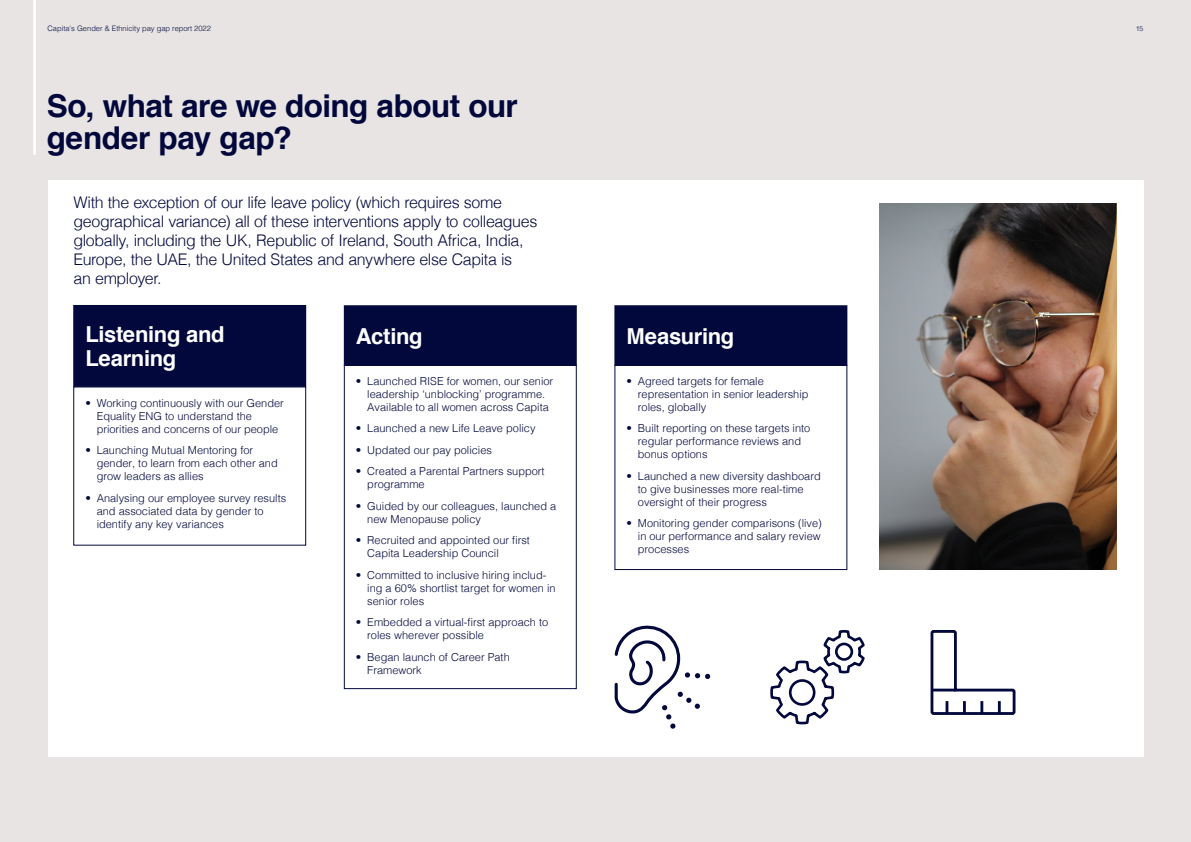
<style>
.page{position:relative;width:1191px;height:842px;background:#e7e4e3}
.page>*{position:absolute;margin:0;border:0;box-sizing:border-box;transform-origin:0 0}
.HEADING_HELV_BLD_31{font:700 31.5px/31.5px "Helvetica";letter-spacing:-.015em;color:#02083c}
.Diagram_Box_Header{font:700 22px/24px "Helvetica";letter-spacing:-.015em;color:#fff}
.BODY_COPY_HELV_10_13{font:300 16px/19px "Helvetica";letter-spacing:-.025em;color:#02083c}
.STATS_NUMBER_HELV_BL{font:300 11px/13px "Helvetica";color:#02083c}
.t1{font:300 7.5px "Helvetica";color:#02083c}
.PAGE_NUMBERS_SNL_HEL{font:300 7px "Helvetica";color:#02083c}
</style>
<div class="page">
<div style="left:48px;top:180px;width:1095px;height:577px;background:#fff"></div>
<img style="left:879px;top:203px;width:237px;height:367px">
<div style="left:74px;top:305px;width:232px;height:81px;background:#02083c"></div>
<div style="left:73px;top:305px;width:233px;height:82px;border:1px solid #02083c"></div>
<div style="left:344px;top:306px;width:232px;height:59px;background:#02083c"></div>
<div style="left:344px;top:305px;width:232px;height:61px;border:1px solid #02083c"></div>
<div style="left:344px;top:365px;width:232px;height:324px;border:1px solid #02083c"></div>
<div style="left:615px;top:306px;width:232px;height:59px;background:#02083c"></div>
<div style="left:614px;top:305px;width:233px;height:61px;border:1px solid #02083c"></div>
<div style="left:614px;top:365px;width:233px;height:205px;border:1px solid #02083c"></div>
<svg style="left:614px;top:625px;width:96px;height:104px"></svg>
<svg style="left:770px;top:630px;width:95px;height:95px"></svg>
<svg style="left:930px;top:630px;width:86px;height:85px"></svg>
<hr style="left:931px;top:689px;width:24px;height:2px;background:#02083c">
<hr style="left:33px;top:0;width:3px;height:154px;background:#fff">
<p class="t1" style="left:48px;top:22px;width:165px">Capita’s Gender &amp; Ethnicity pay gap report 2022</p>
<p class="PAGE_NUMBERS_SNL_HEL" style="left:1135px;top:23px;width:9px">15</p>
<h1 class="HEADING_HELV_BLD_31" style="left:47px;top:91px;width:472px">So, what are we doing about our gender pay gap?</h1>
<p class="BODY_COPY_HELV_10_13" style="left:73px;top:192px;width:465px">With the exception of our life leave policy (which requires some geographical variance) all of these interventions apply to colleagues globally, including the UK, Republic of Ireland, South Africa, India, Europe, the UAE, the United States and anywhere else Capita is<br>an employer.</p>
<h3 class="Diagram_Box_Header" style="left:85px;top:323px;width:141px">Listening and<br>Learning</h3>
<p class="STATS_NUMBER_HELV_BL" style="left:97px;top:395px;width:189px;text-indent:-11px">• Working continuously with our Gender<br>Equality ENG to understand the priorities and concerns of our people</p>
<p class="STATS_NUMBER_HELV_BL" style="left:97px;top:443px;width:182px;text-indent:-11px">• Launching Mutual Mentoring for gender, to learn from each other and grow leaders as allies</p>
<p class="STATS_NUMBER_HELV_BL" style="left:97px;top:490px;width:191px;text-indent:-11px">• Analysing our employee survey results and associated data by gender to identify any key variances</p>
<h3 class="Diagram_Box_Header" style="left:356px;top:324px;width:68px">Acting</h3>
<p class="STATS_NUMBER_HELV_BL" style="left:367px;top:374px;width:187px;text-indent:-11px">• Launched RISE for women, our senior leadership ‘unblocking’ programme.<br>Available to all women across Capita</p>
<p class="STATS_NUMBER_HELV_BL" style="left:356px;top:421px;width:181px">• Launched a new Life Leave policy</p>
<p class="STATS_NUMBER_HELV_BL" style="left:356px;top:443px;width:138px">• Updated our pay policies</p>
<p class="STATS_NUMBER_HELV_BL" style="left:367px;top:464px;width:179px;text-indent:-11px">• Created a Parental Partners support programme</p>
<p class="STATS_NUMBER_HELV_BL" style="left:367px;top:499px;width:190px;text-indent:-11px">• Guided by our colleagues, launched a new Menopause policy</p>
<p class="STATS_NUMBER_HELV_BL" style="left:367px;top:533px;width:164px;text-indent:-11px">• Recruited and appointed our first<br>Capita Leadership Council</p>
<p class="STATS_NUMBER_HELV_BL" style="left:367px;top:568px;width:190px;text-indent:-11px">• Committed to inclusive hiring includ&shy;ing a 60% shortlist target for women in senior roles</p>
<p class="STATS_NUMBER_HELV_BL" style="left:367px;top:615px;width:182px;text-indent:-11px">• Embedded a virtual-first approach to roles wherever possible</p>
<p class="STATS_NUMBER_HELV_BL" style="left:367px;top:650px;width:144px;text-indent:-11px">• Began launch of Career Path<br>Framework</p>
<h3 class="Diagram_Box_Header" style="left:626px;top:324px;width:109px">Measuring</h3>
<p class="STATS_NUMBER_HELV_BL" style="left:638px;top:374px;width:172px;text-indent:-11px">• Agreed targets for female representation in senior leadership roles, globally</p>
<p class="STATS_NUMBER_HELV_BL" style="left:638px;top:421px;width:174px;text-indent:-11px">• Built reporting on these targets into regular performance reviews and bonus options</p>
<p class="STATS_NUMBER_HELV_BL" style="left:638px;top:469px;width:184px;text-indent:-11px">• Launched a new diversity dashboard to give businesses more real-time oversight of their progress</p>
<p class="STATS_NUMBER_HELV_BL" style="left:638px;top:516px;width:185px;text-align:justify;text-indent:-11px">• Monitoring gender comparisons (live) in our performance and salary review processes</p>
</div>
